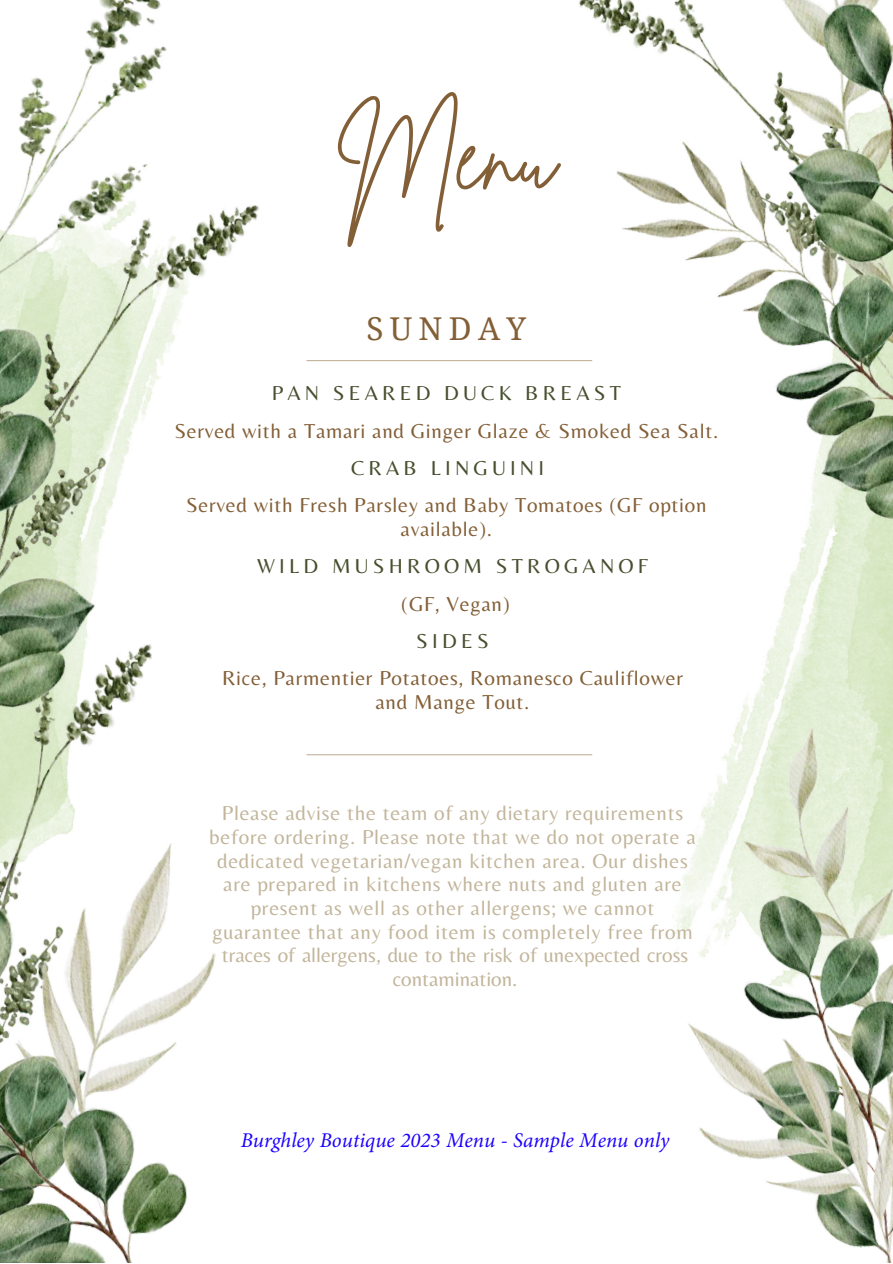
<style>
.page{position:relative;width:893px;height:1264px;background:#fff}
.page>*{position:absolute;margin:0;border:0;box-sizing:border-box;transform-origin:0 0}
.t1{font:96.45px "Brittany Signature";color:#835f37}
.t2{font:31.5px "Droid Serif";letter-spacing:.2em;color:#835f37}
.t3{font:21px/23.5px "Belleza";letter-spacing:.035em;color:#c2b59b;text-align:center}
.t4{font:21px/23.5px "Belleza";letter-spacing:.035em;color:#835f37;text-align:center}
.t5{font:21px "Belleza";letter-spacing:.2em;color:#474f2e}
.t6{font:italic 21px "Minion Pro";color:#1c00ff}
</style>
<div class="page">
<img style="left:21px;top:0;width:146px;height:100px">
<img style="left:741px;top:667px;width:151px;height:46px">
<img style="left:563px;top:0;width:329px;height:667px">
<img style="left:0;top:827px;width:73px;height:13px">
<img style="left:673px;top:713px;width:219px;height:549px">
<img style="left:0;top:100px;width:259px;height:727px">
<img style="left:0;top:840px;width:216px;height:422px">
<hr style="left:306px;top:360px;width:286px;height:1px;background:#c2b59b">
<hr style="left:306px;top:754px;width:286px;height:1px;background:#c2b59b">
<h1 class="t1" style="left:336px;top:94px;width:221px">Menu</h1>
<h2 class="t2" style="left:366px;top:306px;width:161px">SUNDAY</h2>
<p class="t5" style="left:272px;top:380px;width:350px">PAN SEARED DUCK BREAST</p>
<p class="t4" style="left:174px;top:418px;width:545px">Served with a Tamari and Ginger Glaze &amp; Smoked Sea Salt.</p>
<p class="t5" style="left:351px;top:455px;width:194px">CRAB LINGUINI</p>
<p class="t4" style="left:186px;top:493px;width:522px">Served with Fresh Parsley and Baby Tomatoes (GF option available).</p>
<p class="t5" style="left:257px;top:553px;width:392px">WILD MUSHROOM STROGANOF</p>
<p class="t4" style="left:401px;top:591px;width:110px">(GF, Vegan)</p>
<p class="t5" style="left:416px;top:628px;width:74px">SIDES</p>
<p class="t4" style="left:222px;top:666px;width:462px">Rice, Parmentier Potatoes, Romanesco Cauliflower and Mange Tout.</p>
<p class="t3" style="left:209px;top:801px;width:488px">Please advise the team of any dietary requirements before ordering. Please note that we do not operate a dedicated vegetarian/vegan kitchen area. Our dishes are prepared in kitchens where nuts and gluten are present as well as other allergens; we cannot guarantee that any food item is completely free from traces of allergens, due to the risk of unexpected cross contamination.</p>
<p class="t6" style="left:241px;top:1125px;width:430px">Burghley Boutique 2023 Menu - Sample Menu only</p>
</div>
